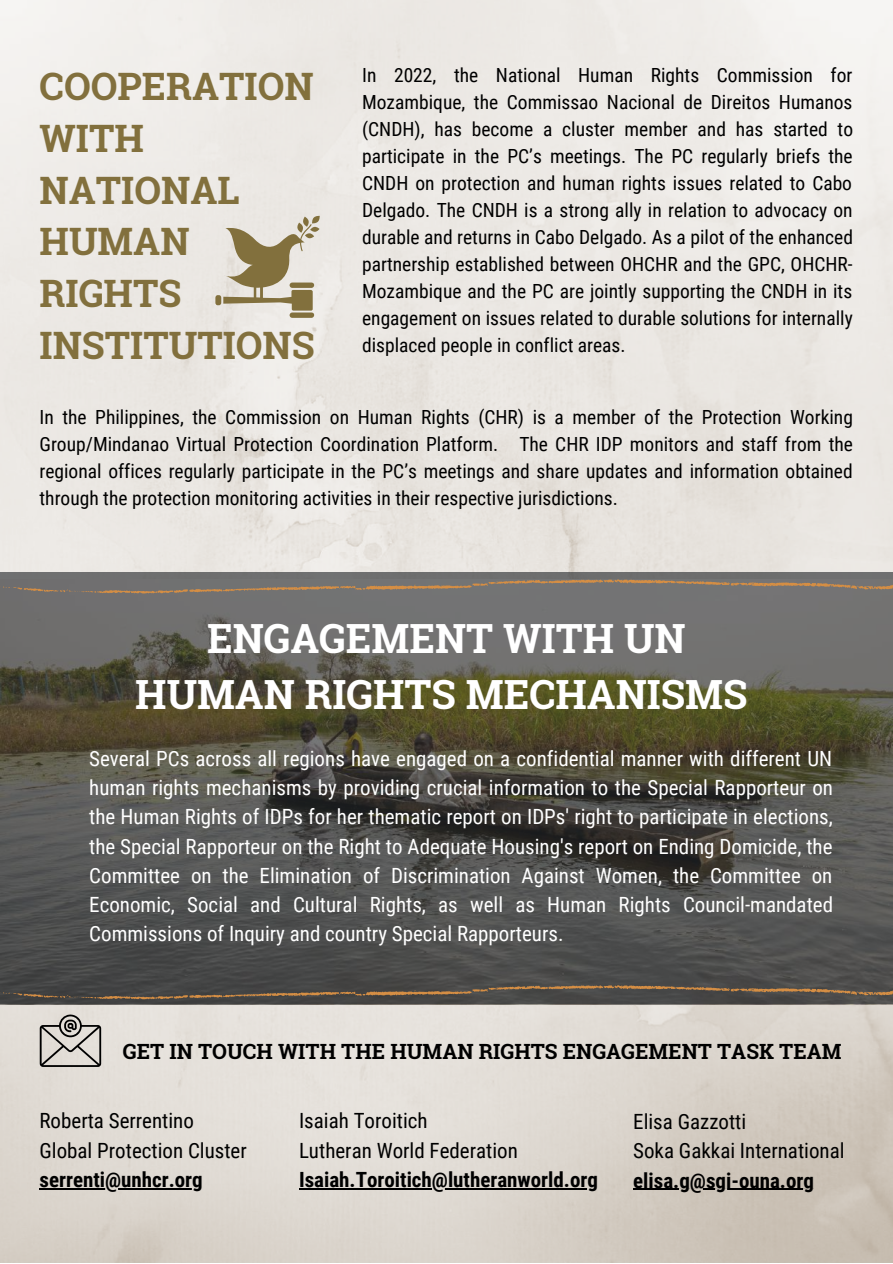
<style>
.page{position:relative;width:893px;height:1264px;background:#fff}
.page>*{position:absolute;margin:0;border:0;box-sizing:border-box;transform-origin:0 0}
.t1{font:700 40.2px/56.2px "Roboto Slab";color:#fff;text-align:center}
.t2{font:700 37.8px/51.8px "Roboto Slab";color:#82703d}
.t3{font:21px/29.2px "Roboto Condensed";color:#fff;text-align:justify}
.t4{font:21px/29.2px "Roboto Condensed";color:#000}
.t5{font:700 21px "Roboto Condensed";color:#000}
.t6{font:700 21px "Roboto Slab";color:#000}
.t7{font:19.5px/27px "Roboto Condensed";color:#000;text-align:justify}
</style>
<div class="page">
<img style="left:0;top:0;width:892px;height:1262px">
<svg style="left:0;top:572px;width:891px;height:431px;background:#56544c"></svg>
<svg style="left:0;top:579px;width:892px;height:14px;background:#80766b"></svg>
<svg style="left:0;top:985px;width:892px;height:14px;background:#5b5045"></svg>
<svg style="left:40px;top:1014px;width:61px;height:52px;background:#b1ada8"></svg>
<svg style="left:215px;top:215px;width:105px;height:103px;background:#c5bda8"></svg>
<hr style="left:633px;top:1188px;width:181px;height:1px;background:#000">
<hr style="left:40px;top:1187px;width:163px;height:2px;background:#000">
<hr style="left:299px;top:1187px;width:299px;height:2px;background:#000">
<h2 class="t2" style="left:40px;top:60px;width:277px">COOPERATION<br>WITH<br>NATIONAL<br>HUMAN<br>RIGHTS<br>INSTITUTIONS</h2>
<p class="t7" style="left:362px;top:62px;width:492px">In 2022, the National Human Rights Commission for Mozambique, the Commissao Nacional de Direitos Humanos (CNDH), has become a cluster member and has started to participate in the PC’s meetings. The PC regularly briefs the CNDH on protection and human rights issues related to Cabo Delgado. The CNDH is a strong ally in relation to advocacy on durable and returns in Cabo Delgado. As a pilot of the enhanced partnership established between OHCHR and the GPC, OHCHR-Mozambique and the PC are jointly supporting the CNDH in its engagement on issues related to durable solutions for internally displaced people in conflict areas.</p>
<p class="t7" style="left:40px;top:404px;width:814px">In the Philippines, the Commission on Human Rights (CHR) is a member of the Protection Working Group/Mindanao Virtual Protection Coordination Platform. The CHR IDP monitors and staff from the regional offices regularly participate in the PC’s meetings and share updates and information obtained through the protection monitoring activities in their respective jurisdictions.</p>
<h1 class="t1" style="left:135px;top:609px;width:613px">ENGAGEMENT WITH UN<br>HUMAN RIGHTS MECHANISMS</h1>
<p class="t3" style="left:89px;top:744px;width:745px">Several PCs across all regions have engaged on a confidential manner with different UN human rights mechanisms by providing crucial information to the Special Rapporteur on the Human Rights of IDPs for her thematic report on IDPs' right to participate in elections, the Special Rapporteur on the Right to Adequate Housing's report on Ending Domicide, the Committee on the Elimination of Discrimination Against Women, the Committee on Economic, Social and Cultural Rights, as well as Human Rights Council-mandated Commissions of Inquiry and country Special Rapporteurs.</p>
<p class="t6" style="left:123px;top:1037px;width:720px">GET IN TOUCH WITH THE HUMAN RIGHTS ENGAGEMENT TASK TEAM</p>
<p class="t4" style="left:40px;top:1106px;width:209px">Roberta Serrentino<br>Global Protection Cluster</p>
<p class="t5" style="left:40px;top:1167px;width:165px">serrenti@unhcr.org</p>
<p class="t4" style="left:299px;top:1106px;width:220px">Isaiah Toroitich<br>Lutheran World Federation</p>
<p class="t5" style="left:299px;top:1167px;width:300px">Isaiah.Toroitich@lutheranworld.org</p>
<p class="t4" style="left:633px;top:1107px;width:213px">Elisa Gazzotti<br>Soka Gakkai International</p>
<p class="t5" style="left:633px;top:1167px;width:182px">elisa.g@sgi-ouna.org</p>
</div>
